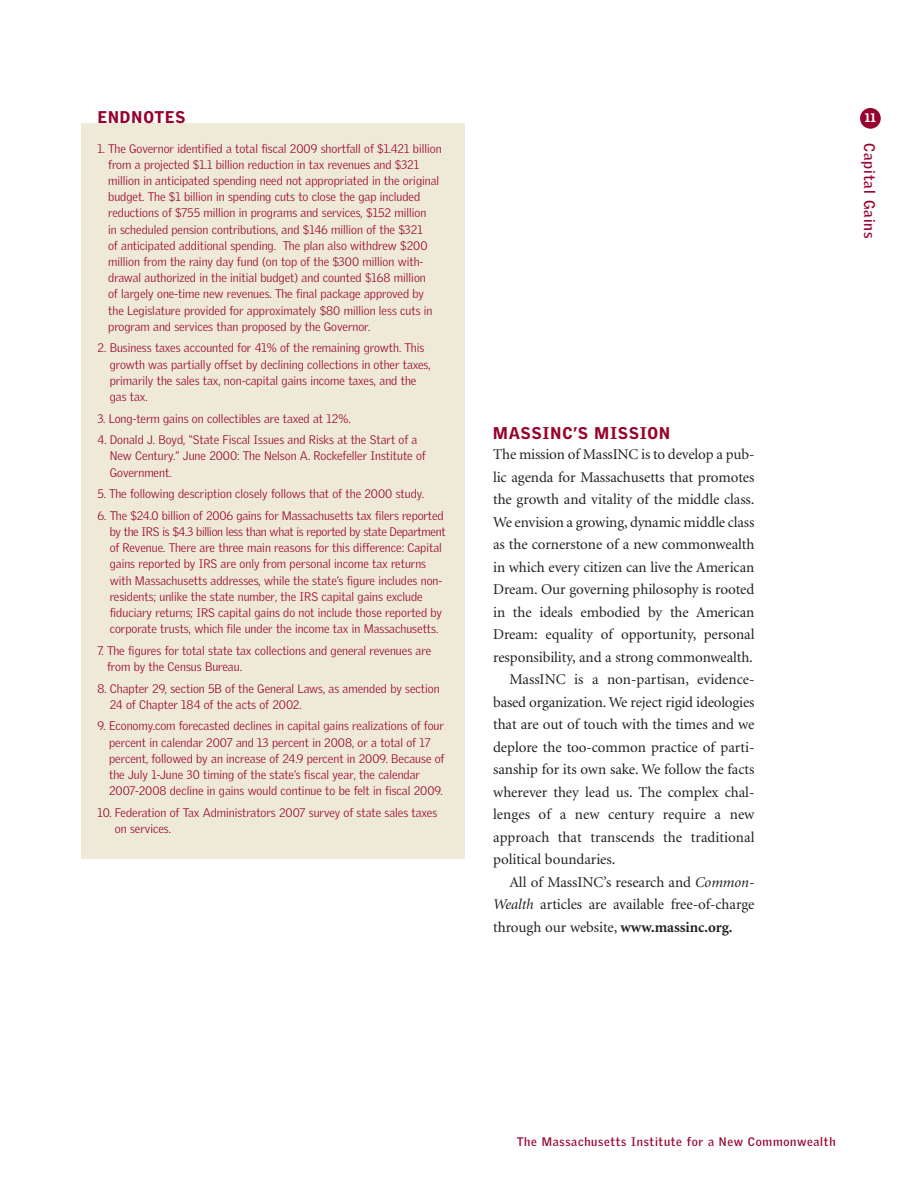
<style>
.page{position:relative;width:918px;height:1188px;background:#fff}
.page>*{position:absolute;margin:0;border:0;box-sizing:border-box;transform-origin:0 0}
.t1{font:900 16.5px "Griffith Gothic";letter-spacing:.06em;color:#98012d}
.t2{font:15px "Minion";letter-spacing:-.005em;color:#231f20}
.t3{font:700 15px "Griffith Gothic";letter-spacing:.06em;color:#98012d}
.t4{font:300 12px/16.2px "Griffith Gothic";color:#98012d}
.t5{font:700 12px "Griffith Gothic";letter-spacing:.06em;color:#98012d}
.t6{font:900 12px "Griffith Gothic";color:#fff}
.s1{font-style:italic}
.s2{font-weight:700}
</style>
<div class="page">
<div style="left:860px;top:108px;width:21px;height:21px;background:#98012d;border-radius:50%"></div>
<div style="left:81px;top:123px;width:384px;height:736px;background:#efe9d7"></div>
<h1 class="t1" style="left:98px;top:107px;width:89px">ENDNOTES</h1>
<p class="t4" style="left:108px;top:140px;width:335px;text-indent:-11px">1. The Governor identified a total fiscal 2009 shortfall of $1.421 billion from a projected $1.1 billion reduction in tax revenues and $321 million in anticipated spending need not appropriated in the original budget. The $1 billion in spending cuts to close the gap included reductions of $755 million in programs and services, $152 million<br>in scheduled pension contributions, and $146 million of the $321<br>of anticipated additional spending. The plan also withdrew $200 million from the rainy day fund (on top of the $300 million with&shy;drawal authorized in the initial budget) and counted $168 million<br>of largely one-time new revenues. The final package approved by the Legislature provided for approximately $80 million less cuts in program and services than proposed by the Governor.</p>
<p class="t4" style="left:110px;top:340px;width:323px;text-indent:-12px">2. Business taxes accounted for 41% of the remaining growth. This growth was partially offset by declining collections in other taxes, primarily the sales tax, non-capital gains income taxes, and the gas tax.</p>
<p class="t4" style="left:98px;top:410px;width:255px">3. Long-term gains on collectibles are taxed at 12%.</p>
<p class="t4" style="left:110px;top:432px;width:317px;text-indent:-12px">4. Donald J. Boyd, “State Fiscal Issues and Risks at the Start of a<br>New Century.” June 2000: The Nelson A. Rockefeller Institute of<br>Government.</p>
<p class="t4" style="left:98px;top:486px;width:328px">5. The following description closely follows that of the 2000 study.</p>
<p class="t4" style="left:110px;top:508px;width:337px;text-indent:-12px">6. The $24.0 billion of 2006 gains for Massachusetts tax filers reported by the IRS is $4.3 billion less than what is reported by state Department of Revenue. There are three main reasons for this difference: Capital gains reported by IRS are only from personal income tax returns with Massachusetts addresses, while the state’s figure includes non&shy;residents; unlike the state number, the IRS capital gains exclude fiduciary returns; IRS capital gains do not include those reported by corporate trusts, which file under the income tax in Massachusetts.</p>
<p class="t4" style="left:107px;top:643px;width:326px;text-indent:-10px">7. The figures for total state tax collections and general revenues are from by the Census Bureau.</p>
<p class="t4" style="left:110px;top:680px;width:331px;text-indent:-12px">8. Chapter 29, section 5B of the General Laws, as amended by section<br>24 of Chapter 184 of the acts of 2002.</p>
<p class="t4" style="left:109px;top:718px;width:337px;text-indent:-12px">9. Economy.com forecasted declines in capital gains realizations of four percent in calendar 2007 and 13 percent in 2008, or a total of 17 percent, followed by an increase of 24.9 percent in 2009. Because of the July 1-June 30 timing of the state’s fiscal year, the calendar 2007-2008 decline in gains would continue to be felt in fiscal 2009.</p>
<p class="t4" style="left:115px;top:805px;width:324px;text-indent:-17px">10. Federation of Tax Administrators 2007 survey of state sales taxes on services.</p>
<h1 class="t1" style="left:493px;top:423px;width:178px">MASSINC’S MISSION</h1>
<p class="t2" style="left:493px;top:448px;width:263px">The mission of MassINC is to develop a pub-</p>
<p class="t2" style="left:493px;top:471px;width:263px">lic agenda for Massachusetts that promotes</p>
<p class="t2" style="left:493px;top:493px;width:263px">the growth and vitality of the middle class.</p>
<p class="t2" style="left:493px;top:516px;width:263px">We envision a growing, dynamic middle class</p>
<p class="t2" style="left:493px;top:538px;width:263px">as the cornerstone of a new commonwealth</p>
<p class="t2" style="left:493px;top:561px;width:263px">in which every citizen can live the American</p>
<p class="t2" style="left:493px;top:583px;width:263px">Dream. Our governing philosophy is rooted</p>
<p class="t2" style="left:493px;top:606px;width:263px">in the ideals embodied by the American</p>
<p class="t2" style="left:493px;top:628px;width:263px">Dream: equality of opportunity, personal</p>
<p class="t2" style="left:493px;top:651px;width:261px">responsibility, and a strong commonwealth.</p>
<p class="t2" style="left:509px;top:673px;width:247px">MassINC is a non-partisan, evidence-</p>
<p class="t2" style="left:493px;top:696px;width:263px">based organization. We reject rigid ideologies</p>
<p class="t2" style="left:493px;top:718px;width:263px">that are out of touch with the times and we</p>
<p class="t2" style="left:493px;top:741px;width:263px">deplore the too-common practice of parti-</p>
<p class="t2" style="left:493px;top:763px;width:263px">sanship for its own sake. We follow the facts</p>
<p class="t2" style="left:493px;top:786px;width:263px">wherever they lead us. The complex chal-</p>
<p class="t2" style="left:493px;top:808px;width:263px">lenges of a new century require a new</p>
<p class="t2" style="left:493px;top:831px;width:263px">approach that transcends the traditional</p>
<p class="t2" style="left:493px;top:853px;width:124px">political boundaries.</p>
<p class="t2" style="left:509px;top:876px;width:247px">All of MassINC’s research and <span class="s1">Common-</span></p>
<p class="t2" style="left:493px;top:898px;width:263px"><span class="s1">Wealth</span> articles are available free-of-charge</p>
<p class="t2" style="left:493px;top:921px;width:241px">through our website, <span class="s2">www.massinc.org.</span></p>
<p class="t6" style="left:865px;top:111px;width:12px">11</p>
<p class="t3" style="left:878px;top:143px;width:97px;rotate:90deg">Capital Gains</p>
<p class="t5" style="left:517px;top:1135px;width:320px">The Massachusetts Institute for a New Commonwealth</p>
</div>
